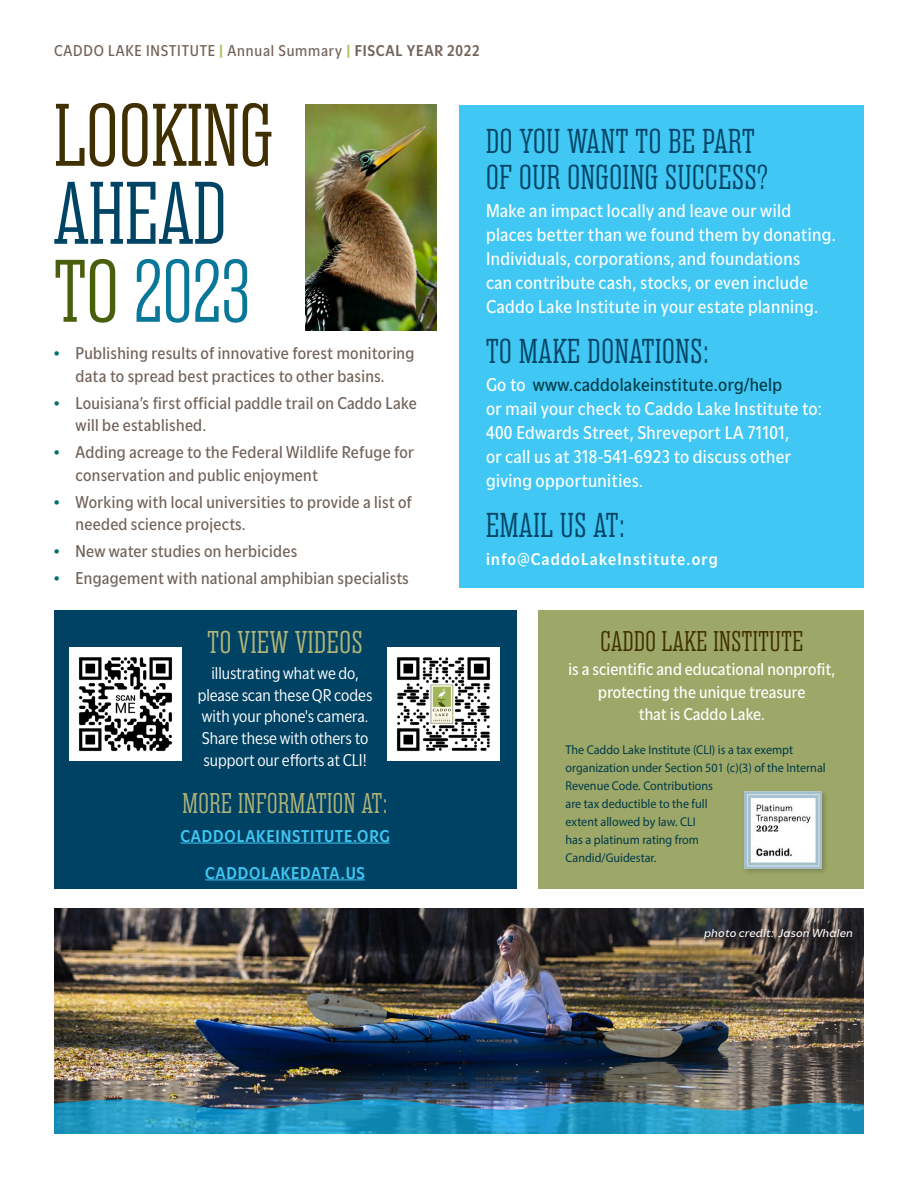
<style>
.page{position:relative;width:918px;height:1188px;background:#fff}
.page>*{position:absolute;margin:0;border:0;box-sizing:border-box;transform-origin:0 0}
.t1{font:300 88.5px "Rama Slab E";color:#402f00}
.t2{font:300 88.5px "Rama Slab E";color:#087798}
.t3{font:300 88.5px "Rama Slab E";color:#004465}
.t4{font:300 34.5px "Rama Slab E";letter-spacing:.02em;color:#004465}
.t5{font:300 31.5px "Rama Slab E";letter-spacing:.02em;color:#b1b579}
.t6{font:300 28.5px "Rama Slab E";letter-spacing:.02em;color:#402f00}
.t7{font:300 28.5px "Rama Slab E";letter-spacing:.02em;color:#b1b579}
.t8{font:500 19.5px/24px "Utile Narrow";letter-spacing:.02em;color:#fff}
.t9{font:500 19.5px "Utile Narrow";letter-spacing:.02em;color:#003a47}
.t10{font:500 18px/22.5px "Utile Narrow";letter-spacing:.02em;color:#716259}
.t11{font:18px/21.8px "Utile Narrow";color:#fff;text-align:center}
.t12{font:500 18px/22.5px "Utile Narrow";letter-spacing:.01em;color:#fff;text-align:center}
.t13{font:600 18px "Utile Narrow";letter-spacing:.045em;color:#40c7f4}
.t14{font:600 18px "Utile Narrow";letter-spacing:.065em;color:#fff}
.t15{font:500 16.5px "Utile Narrow";letter-spacing:.05em;color:#716259}
.t16{font:12.75px/18px "Myriad Pro";color:#003a49;scale:.95 1}
.t17{font:italic 500 12px "Utile";letter-spacing:.02em;color:#fff}
.s1{font-weight:900;color:#aec563}
.s2{font-weight:600}
.s3{color:#4a5f0d}
.s4{font-weight:900;color:#007167}
.s5{color:#fff}
</style>
<div class="page">
<img style="left:54px;top:908px;width:810px;height:191px">
<div style="left:459px;top:105px;width:405px;height:483px;background:#40c7f4"></div>
<div style="left:54px;top:610px;width:462px;height:279px;background:#004263"></div>
<div style="left:539px;top:610px;width:325px;height:279px;background:#9da767"></div>
<img style="left:69px;top:648px;width:113px;height:112px">
<img style="left:387px;top:648px;width:113px;height:112px">
<svg style="left:54px;top:1099px;width:810px;height:35px;background:#2d92b8"></svg>
<hr style="left:180px;top:843px;width:210px;height:1px;background:#40c7f4">
<div style="left:742px;top:789px;width:86px;height:86px;background:#231f20;opacity:.24"></div>
<img style="left:745px;top:792px;width:77px;height:77px">
<img style="left:305px;top:105px;width:131px;height:225px">
<hr style="left:205px;top:880px;width:160px;height:1px;background:#40c7f4">
<svg style="left:704px;top:930px;width:152px;height:14px;background:#393432"></svg>
<p class="t15" style="left:54px;top:37px;width:427px">CADDO LAKE INSTITUTE <span class="s1">|</span> Annual Summary <span class="s1">|</span> <span class="s2">FISCAL YEAR 2022</span></p>
<p class="t1" style="left:54px;top:88px;width:221px">LOOKING</p>
<p class="t3" style="left:54px;top:166px;width:174px">AHEAD</p>
<p class="t2" style="left:54px;top:244px;width:198px"><span class="s3">TO</span> 2023</p>
<p class="t10" style="left:54px;top:340px;width:362px;text-align:center"><span class="s4">•</span> Publishing results of innovative forest monitoring data to spread best practices to other basins.</p>
<p class="t10" style="left:76px;top:390px;width:343px;text-indent:-22px"><span class="s4">•</span> Louisiana’s first official paddle trail on Caddo Lake will be established.</p>
<p class="t10" style="left:76px;top:439px;width:340px;text-indent:-22px"><span class="s4">•</span> Adding acreage to the Federal Wildlife Refuge for conservation and public enjoyment</p>
<p class="t10" style="left:76px;top:489px;width:338px;text-indent:-22px"><span class="s4">•</span> Working with local universities to provide a list of needed science projects.</p>
<p class="t10" style="left:54px;top:538px;width:245px"><span class="s4">•</span> New water studies on herbicides</p>
<p class="t10" style="left:54px;top:565px;width:356px"><span class="s4">•</span> Engagement with national amphibian specialists</p>
<p class="t5" style="left:208px;top:626px;width:156px">TO VIEW VIDEOS</p>
<p class="t11" style="left:198px;top:660px;width:176px">illustrating what we do, please scan these QR codes with your phone's camera.</p>
<p class="t11" style="left:202px;top:726px;width:168px;text-align:left">Share these with others to support our efforts at CLI!</p>
<p class="t7" style="left:183px;top:788px;width:207px">MORE INFORMATION AT:</p>
<p class="t13" style="left:180px;top:822px;width:211px">CADDOLAKEINSTITUTE.ORG</p>
<p class="t13" style="left:205px;top:859px;width:161px">CADDOLAKEDATA.US</p>
<p class="t4" style="left:486px;top:123px;width:270px">DO YOU WANT TO BE PART</p>
<p class="t4" style="left:486px;top:159px;width:283px">OF OUR ONGOING SUCCESS?</p>
<p class="t8" style="left:486px;top:197px;width:351px">Make an impact locally and leave our wild places better than we found them by donating.<br>Individuals, corporations, and foundations</p>
<p class="t8" style="left:486px;top:269px;width:334px">can contribute cash, stocks, or even include<br>Caddo Lake Institute in your estate planning.</p>
<p class="t4" style="left:486px;top:333px;width:224px">TO MAKE DONATIONS:</p>
<p class="t9" style="left:486px;top:370px;width:298px"><span class="s5">Go to</span> www.caddolakeinstitute.org/help</p>
<p class="t8" style="left:486px;top:395px;width:338px">or mail your check to Caddo Lake Institute to:</p>
<p class="t8" style="left:486px;top:419px;width:305px">400 Edwards Street, Shreveport LA 71101,</p>
<p class="t8" style="left:486px;top:443px;width:307px">or call us at 318-541-6923 to discuss other</p>
<p class="t8" style="left:486px;top:467px;width:158px">giving opportunities.</p>
<p class="t4" style="left:486px;top:507px;width:141px">EMAIL US AT:</p>
<p class="t14" style="left:486px;top:545px;width:233px">info@CaddoLakeInstitute.org</p>
<p class="t6" style="left:600px;top:626px;width:204px">CADDO LAKE INSTITUTE</p>
<p class="t12" style="left:568px;top:656px;width:268px">is a scientific and educational nonprofit, protecting the unique treasure</p>
<p class="t12" style="left:639px;top:701px;width:128px">that is Caddo Lake.</p>
<p class="t16" style="left:566px;top:741px;width:275px">The Caddo Lake Institute (CLI) is a tax exempt organization under Section 501 (c)(3) of the Internal<br>Revenue Code. Contributions</p>
<p class="t16" style="left:566px;top:795px;width:151px">are tax deductible to the full extent allowed by law. CLI</p>
<p class="t16" style="left:566px;top:831px;width:142px">has a platinum rating from<br>Candid/Guidestar.</p>
<p class="t17" style="left:704px;top:924px;width:150px">photo credit: Jason Whalen</p>
</div>
